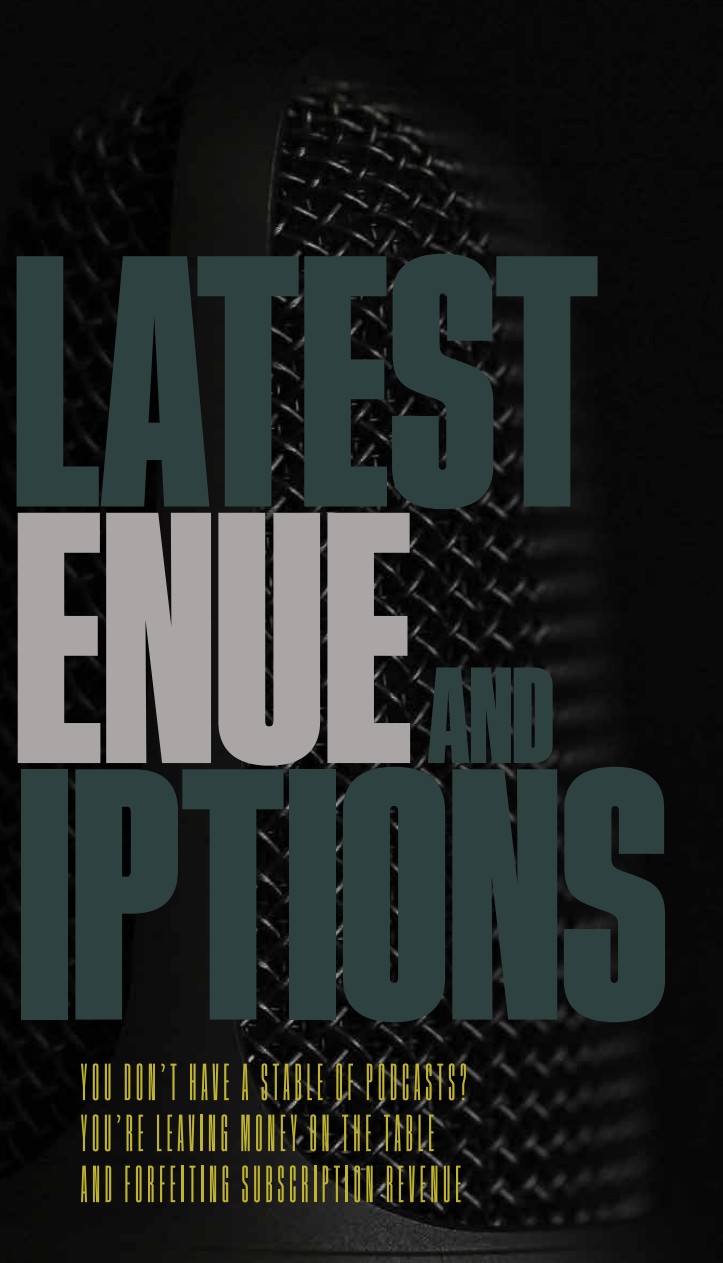
<style>
.page{position:relative;width:723px;height:1263px;background:#fff}
.page>*{position:absolute;margin:0;border:0;box-sizing:border-box;transform-origin:0 0}
.t1{font:700 349.5px/256.5px "Staff XXX Condensed";color:#2f4242}
.t2{font:700 133.5px "Staff XXX Condensed";color:#2f4242}
.t3{font:300 51px/51px "Staff XXX Condensed";letter-spacing:.1em;color:#c0b32f}
.s1{color:#a9a6a5}
</style>
<div class="page">
<img style="left:0;top:0;width:723px;height:1263px">
<p class="t1" style="left:13px;top:256px;width:588px">LATEST<br><span class="s1">ENUE</span></p>
<p class="t2" style="left:428px;top:644px;width:128px">AND</p>
<p class="t1" style="left:18px;top:769px;width:651px">IPTIONS</p>
<p class="t3" style="left:81px;top:1058px;width:387px">YOU DON’T HAVE A STABLE OF PODCASTS?<br>YOU’RE LEAVING MONEY ON THE TABLE<br>AND FORFEITING SUBSCRIPTION REVENUE</p>
</div>
